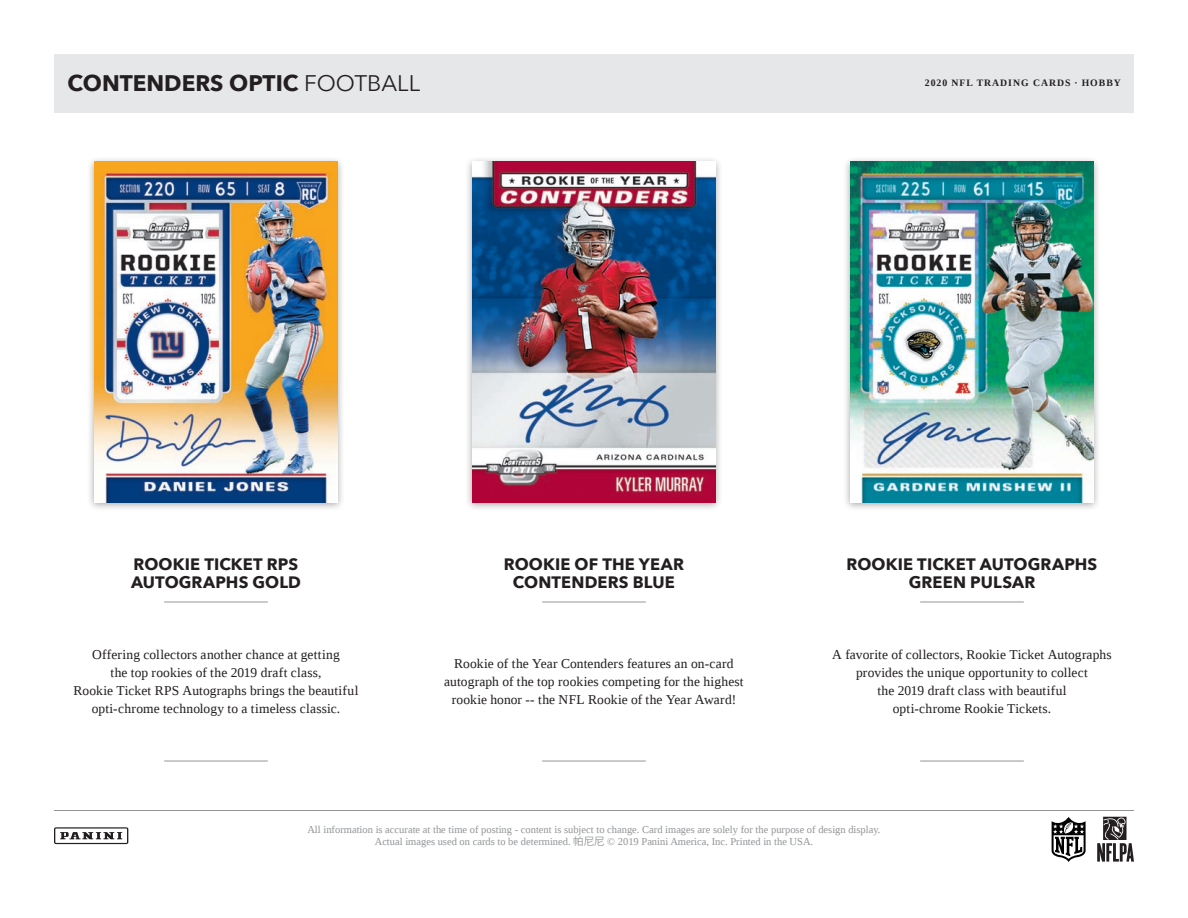
<style>
.page{position:relative;width:1188px;height:918px;background:#fff}
.page>*{position:absolute;margin:0;border:0;box-sizing:border-box;transform-origin:0 0}
.t1{font:700 22.5px "Avenir Next";color:#231f20}
.t2{font:700 16.5px/18px "Avenir Next";letter-spacing:.01em;color:#231f20;text-align:center}
.t3{font:13.5px/18px "Liberation Serif";letter-spacing:.01em;color:#231f20;text-align:center}
.t4{font:10.5px/12.6px "Liberation Serif";color:#939598;text-align:center}
.t5{font:700 9.75px "Liberation Serif";letter-spacing:.1em;color:#231f20}
.s1{font-weight:400}
.s2{font-family:"Koz Go Pr 6 N"}
</style>
<div class="page">
<hr style="left:920px;top:602px;width:104px;height:1px;background:#939598">
<hr style="left:920px;top:761px;width:104px;height:1px;background:#939598">
<hr style="left:542px;top:602px;width:104px;height:1px;background:#939598">
<hr style="left:542px;top:761px;width:104px;height:1px;background:#939598">
<hr style="left:164px;top:602px;width:104px;height:1px;background:#939598">
<hr style="left:164px;top:761px;width:104px;height:1px;background:#939598">
<div style="left:87px;top:157px;width:258px;height:355px;background:#231f20;opacity:.4"></div>
<img style="left:94px;top:162px;width:243px;height:340px">
<div style="left:465px;top:157px;width:258px;height:355px;background:#231f20;opacity:.4"></div>
<img style="left:472px;top:162px;width:244px;height:340px">
<div style="left:843px;top:157px;width:258px;height:355px;background:#231f20;opacity:.4"></div>
<img style="left:850px;top:162px;width:244px;height:340px">
<hr style="left:54px;top:810px;width:1080px;height:1px;background:#939598">
<svg style="left:54px;top:827px;width:74px;height:17px"></svg>
<svg style="left:1097px;top:817px;width:37px;height:45px"></svg>
<svg style="left:1051px;top:817px;width:35px;height:45px"></svg>
<div style="left:54px;top:54px;width:1080px;height:58px;background:#e6e7e9"></div>
<p class="t1" style="left:68px;top:64px;width:354px">CONTENDERS OPTIC <span class="s1">FOOTBALL</span></p>
<p class="t5" style="left:925px;top:77px;width:198px">2020 NFL TRADING CARDS · HOBBY</p>
<p class="t2" style="left:131px;top:555px;width:171px;text-align:left">ROOKIE TICKET RPS<br>AUTOGRAPHS GOLD</p>
<p class="t2" style="left:504px;top:555px;width:182px">ROOKIE OF THE YEAR<br>CONTENDERS BLUE</p>
<p class="t2" style="left:847px;top:555px;width:252px">ROOKIE TICKET AUTOGRAPHS<br>GREEN PULSAR</p>
<p class="t3" style="left:73px;top:646px;width:286px">Offering collectors another chance at getting<br>the top rookies of the 2019 draft class,<br>Rookie Ticket RPS Autographs brings the beautiful opti-chrome technology to a timeless classic.</p>
<p class="t3" style="left:444px;top:655px;width:301px">Rookie of the Year Contenders features an on-card autograph of the top rookies competing for the highest rookie honor -- the NFL Rookie of the Year Award!</p>
<p class="t3" style="left:832px;top:646px;width:281px">A favorite of collectors, Rookie Ticket Autographs provides the unique opportunity to collect<br>the 2019 draft class with beautiful<br>opti-chrome Rookie Tickets.</p>
<p class="t4" style="left:307px;top:823px;width:575px">All information is accurate at the time of posting - content is subject to change. Card images are solely for the purpose of design display.<br>Actual images used on cards to be determined. <span class="s2">帕尼尼</span> © 2019 Panini America, Inc. Printed in the USA.</p>
</div>
